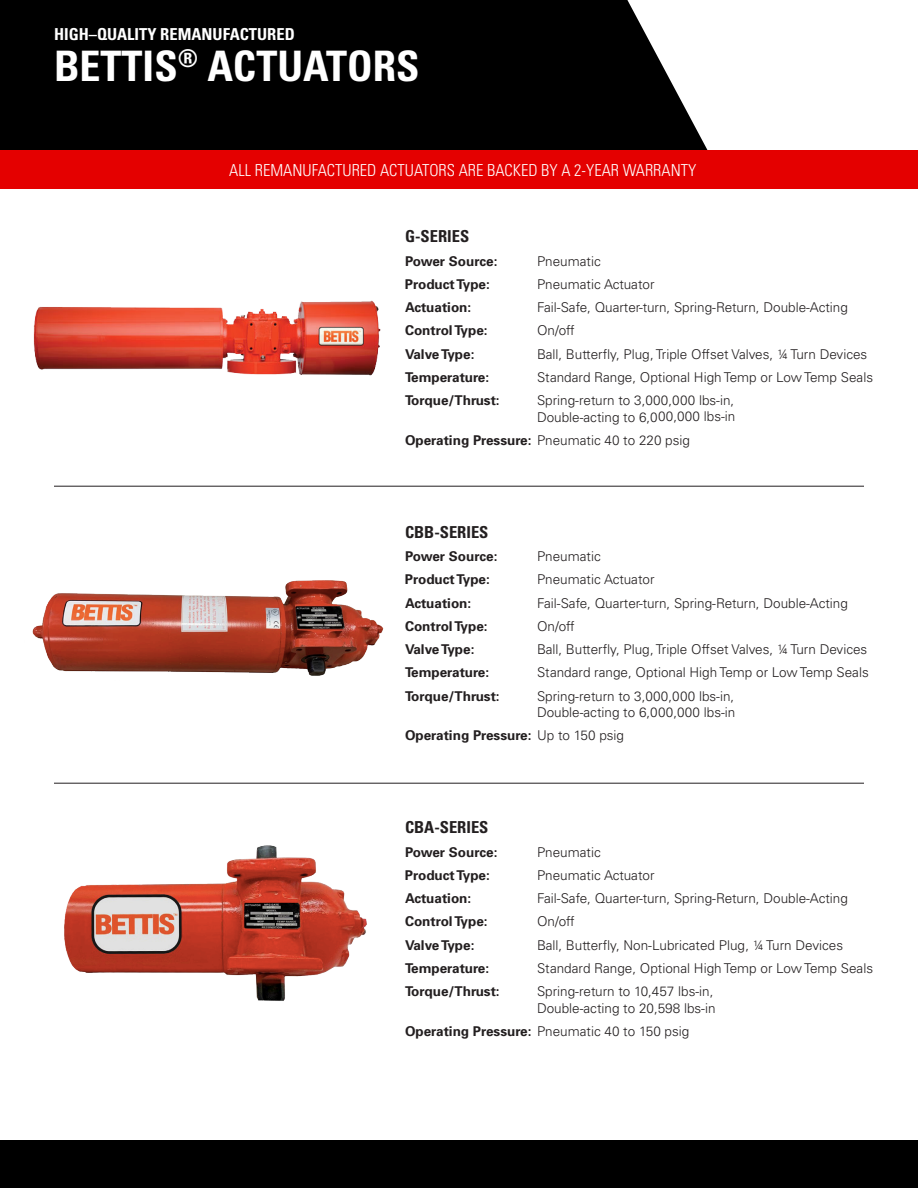
<style>
.page{position:relative;width:918px;height:1188px;background:#fff}
.page>*{position:absolute;margin:0;border:0;box-sizing:border-box;transform-origin:0 0}
.t1{font:700 condensed 42px "Univers";color:#fff}
.t2{font:300 condensed 16.5px "Univers";color:#fff}
.t3{font:700 condensed 16.5px "Univers";color:#231f20}
.t4{font:700 condensed 16.5px "Univers";color:#fff}
.t5{font:300 13.5px/16.5px "Univers";color:#231f20}
.t6{font:700 13.5px "Univers";color:#231f20}
.s1{font-weight:700}
.s2{font-weight:300}
</style>
<div class="page">
<svg style="left:0;top:0;width:714px;height:151px;background:#111010"></svg>
<div style="left:0;top:151px;width:918px;height:38px;background:#e40000"></div>
<div style="left:0;top:1140px;width:918px;height:48px;background:#000"></div>
<hr style="left:54px;top:486px;width:810px;height:1px;background:#231f20">
<hr style="left:54px;top:783px;width:810px;height:1px;background:#231f20">
<img style="left:32px;top:580px;width:352px;height:96px">
<img style="left:64px;top:845px;width:303px;height:156px">
<img style="left:33px;top:300px;width:348px;height:76px">
<p class="t4" style="left:54px;top:24px;width:242px">HIGH–QUALITY REMANUFACTURED</p>
<h1 class="t1" style="left:54px;top:41px;width:367px">BETTIS<sup>®</sup> ACTUATORS</h1>
<p class="t2" style="left:229px;top:161px;width:469px">ALL REMANUFACTURED ACTUATORS ARE BACKED BY A 2-YEAR WARRANTY</p>
<p class="t3" style="left:405px;top:226px;width:66px">G-SERIES</p>
<p class="t6" style="left:405px;top:252px;width:94px">Power Source:</p>
<p class="t5" style="left:537px;top:252px;width:65px">Pneumatic</p>
<p class="t6" style="left:405px;top:275px;width:86px">Product Type:</p>
<p class="t5" style="left:537px;top:275px;width:119px">Pneumatic Actuator</p>
<p class="t6" style="left:405px;top:299px;width:68px">Actuation:</p>
<p class="t5" style="left:537px;top:299px;width:312px">Fail-Safe, Quarter-turn, Spring-Return, Double-Acting</p>
<p class="t6" style="left:405px;top:322px;width:84px">Control Type:</p>
<p class="t5" style="left:537px;top:322px;width:39px">On/off</p>
<p class="t6" style="left:405px;top:345px;width:71px">Valve Type:</p>
<p class="t5" style="left:537px;top:345px;width:332px">Ball, Butterfly, Plug, Triple Offset Valves, ¼ Turn Devices</p>
<p class="t6" style="left:405px;top:368px;width:86px">Temperature:</p>
<p class="t5" style="left:537px;top:368px;width:338px">Standard Range, Optional High Temp or Low Temp Seals</p>
<p class="t6" style="left:405px;top:392px;width:96px">Torque/Thrust:</p>
<p class="t5" style="left:537px;top:392px;width:200px">Spring-return to 3,000,000 lbs-in,<br>Double-acting to 6,000,000 lbs-in</p>
<p class="t5" style="left:405px;top:431px;width:287px"><span class="s1">Operating Pressure:</span> Pneumatic 40 to 220 psig</p>
<p class="t3" style="left:405px;top:522px;width:85px">CBB-SERIES</p>
<p class="t6" style="left:405px;top:548px;width:94px">Power Source:</p>
<p class="t5" style="left:537px;top:548px;width:65px">Pneumatic</p>
<p class="t6" style="left:405px;top:571px;width:86px">Product Type:</p>
<p class="t5" style="left:537px;top:571px;width:119px">Pneumatic Actuator</p>
<p class="t6" style="left:405px;top:594px;width:68px">Actuation:</p>
<p class="t5" style="left:537px;top:594px;width:312px">Fail-Safe, Quarter-turn, Spring-Return, Double-Acting</p>
<p class="t6" style="left:405px;top:617px;width:84px">Control Type:</p>
<p class="t5" style="left:537px;top:617px;width:39px">On/off</p>
<p class="t6" style="left:405px;top:641px;width:71px">Valve Type:</p>
<p class="t5" style="left:537px;top:641px;width:332px">Ball, Butterfly, Plug, Triple Offset Valves, ¼ Turn Devices</p>
<p class="t6" style="left:405px;top:664px;width:86px">Temperature:</p>
<p class="t5" style="left:537px;top:664px;width:333px">Standard range, Optional High Temp or Low Temp Seals</p>
<p class="t6" style="left:405px;top:687px;width:96px">Torque/Thrust:</p>
<p class="t5" style="left:537px;top:687px;width:200px">Spring-return to 3,000,000 lbs-in,<br>Double-acting to 6,000,000 lbs-in</p>
<p class="t6" style="left:405px;top:727px;width:221px">Operating Pressure: <span class="s2">Up to 150 psig</span></p>
<p class="t3" style="left:405px;top:817px;width:85px">CBA-SERIES</p>
<p class="t6" style="left:405px;top:843px;width:94px">Power Source:</p>
<p class="t5" style="left:537px;top:843px;width:65px">Pneumatic</p>
<p class="t6" style="left:405px;top:866px;width:86px">Product Type:</p>
<p class="t5" style="left:537px;top:866px;width:119px">Pneumatic Actuator</p>
<p class="t6" style="left:405px;top:890px;width:68px">Actuation:</p>
<p class="t5" style="left:537px;top:890px;width:312px">Fail-Safe, Quarter-turn, Spring-Return, Double-Acting</p>
<p class="t6" style="left:405px;top:913px;width:84px">Control Type:</p>
<p class="t5" style="left:537px;top:913px;width:39px">On/off</p>
<p class="t6" style="left:405px;top:936px;width:71px">Valve Type:</p>
<p class="t5" style="left:537px;top:936px;width:308px">Ball, Butterfly, Non-Lubricated Plug, ¼ Turn Devices</p>
<p class="t6" style="left:405px;top:959px;width:86px">Temperature:</p>
<p class="t5" style="left:537px;top:959px;width:338px">Standard Range, Optional High Temp or Low Temp Seals</p>
<p class="t6" style="left:405px;top:983px;width:96px">Torque/Thrust:</p>
<p class="t5" style="left:537px;top:983px;width:180px">Spring-return to 10,457 lbs-in,<br>Double-acting to 20,598 lbs-in</p>
<p class="t5" style="left:405px;top:1022px;width:286px"><span class="s1">Operating Pressure:</span> Pneumatic 40 to 150 psig</p>
</div>
